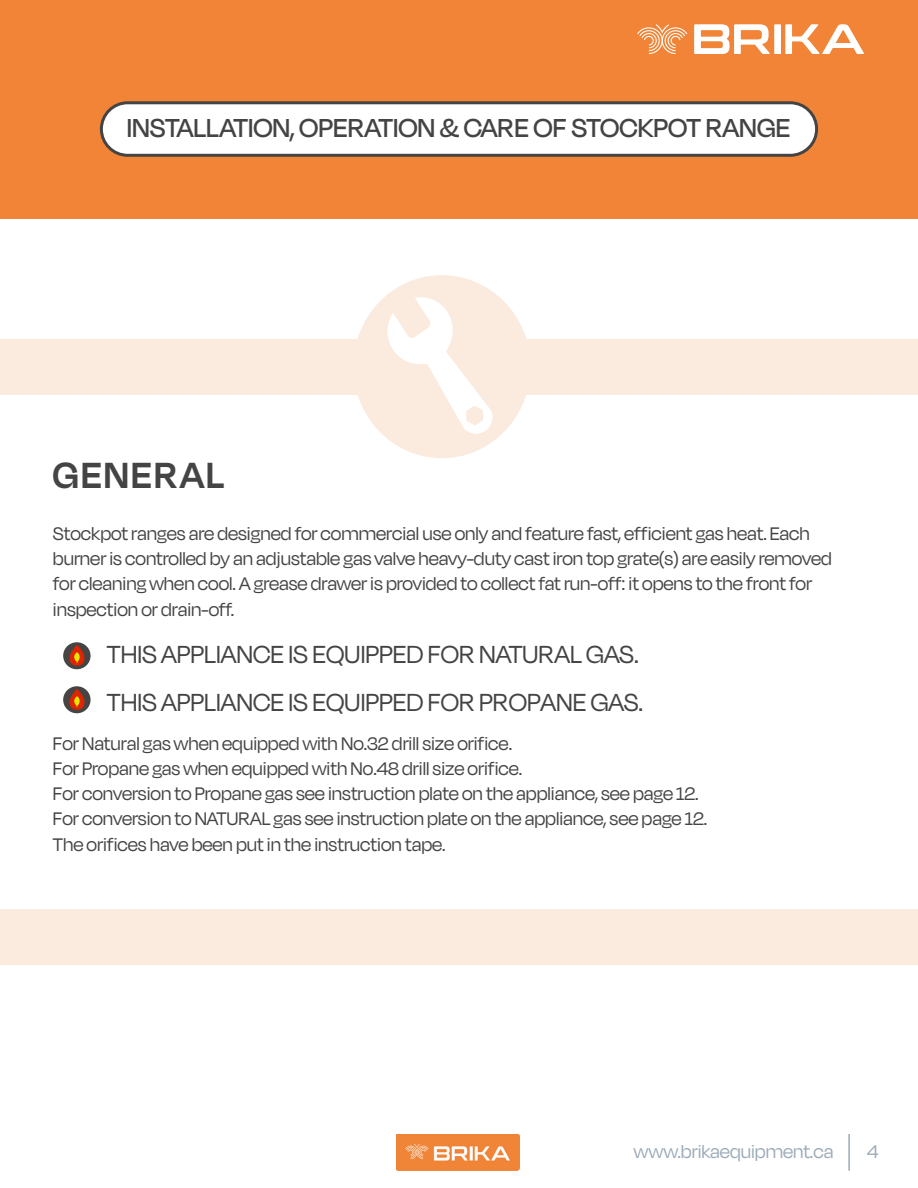
<style>
.page{position:relative;width:918px;height:1188px;background:#fff}
.page>*{position:absolute;margin:0;border:0;box-sizing:border-box;transform-origin:0 0}
.t1{font:600 42px "Degular Display";letter-spacing:.05em;color:#444}
.t2{font:500 30px "Degular Display";color:#444}
.t3{font:28.5px "Degular Display";color:#444}
.t4{font:21px/25.2px "Degular Display";color:#444}
.t5{font:21px "Degular Display";color:#9babb8}
</style>
<div class="page">
<div style="left:0;top:0;width:918px;height:218px;background:#f18436"></div>
<div style="left:101px;top:103px;width:716px;height:52px;background:#fff;border-radius:26px"></div>
<div style="left:100px;top:101px;width:718px;height:56px;border:3px solid #444;border-radius:26px"></div>
<div style="left:63px;top:642px;width:28px;height:27px;background:#454545;border-radius:50%"></div>
<svg style="left:70px;top:645px;width:14px;height:21px"></svg>
<div style="left:63px;top:686px;width:28px;height:27px;background:#454545;border-radius:50%"></div>
<svg style="left:70px;top:689px;width:14px;height:21px"></svg>
<div style="left:0;top:339px;width:375px;height:55px;background:#faebde"></div>
<div style="left:502px;top:339px;width:416px;height:55px;background:#faebde"></div>
<div style="left:0;top:909px;width:918px;height:56px;background:#faebde"></div>
<img style="left:397px;top:1134px;width:123px;height:37px">
<hr style="left:848px;top:1134px;width:2px;height:37px;background:#9babb8">
<svg style="left:694px;top:24px;width:76px;height:30px"></svg>
<div style="left:774px;top:24px;width:7px;height:30px;background:#fff"></div>
<svg style="left:785px;top:24px;width:79px;height:30px"></svg>
<svg style="left:637px;top:24px;width:50px;height:30px"></svg>
<svg style="left:353px;top:275px;width:178px;height:183px"></svg>
<p class="t2" style="left:127px;top:111px;width:665px">INSTALLATION, OPERATION &amp; CARE OF STOCKPOT RANGE</p>
<p class="t1" style="left:53px;top:451px;width:173px">GENERAL</p>
<p class="t4" style="left:53px;top:520px;width:781px">Stockpot ranges are designed for commercial use only and feature fast, efficient gas heat. Each burner is controlled by an adjustable gas valve heavy-duty cast iron top grate(s) are easily removed for cleaning when cool. A grease drawer is provided to collect fat run-off: it opens to the front for inspection or drain-off.</p>
<p class="t3" style="left:107px;top:639px;width:533px">THIS APPLIANCE IS EQUIPPED FOR NATURAL GAS.</p>
<p class="t3" style="left:107px;top:686px;width:538px">THIS APPLIANCE IS EQUIPPED FOR PROPANE GAS.</p>
<p class="t4" style="left:53px;top:730px;width:461px">For Natural gas when equipped with No.32 drill size orifice.</p>
<p class="t4" style="left:53px;top:755px;width:471px">For Propane gas when equipped with No.48 drill size orifice.</p>
<p class="t4" style="left:53px;top:781px;width:647px">For conversion to Propane gas see instruction plate on the appliance, see page 12.</p>
<p class="t4" style="left:53px;top:806px;width:656px">For conversion to NATURAL gas see instruction plate on the appliance, see page 12.</p>
<p class="t4" style="left:53px;top:831px;width:394px">The orifices have been put in the instruction tape.</p>
<p class="t5" style="left:634px;top:1139px;width:201px">www.brikaequipment.ca</p>
<p class="t5" style="left:867px;top:1139px;width:13px">4</p>
</div>
